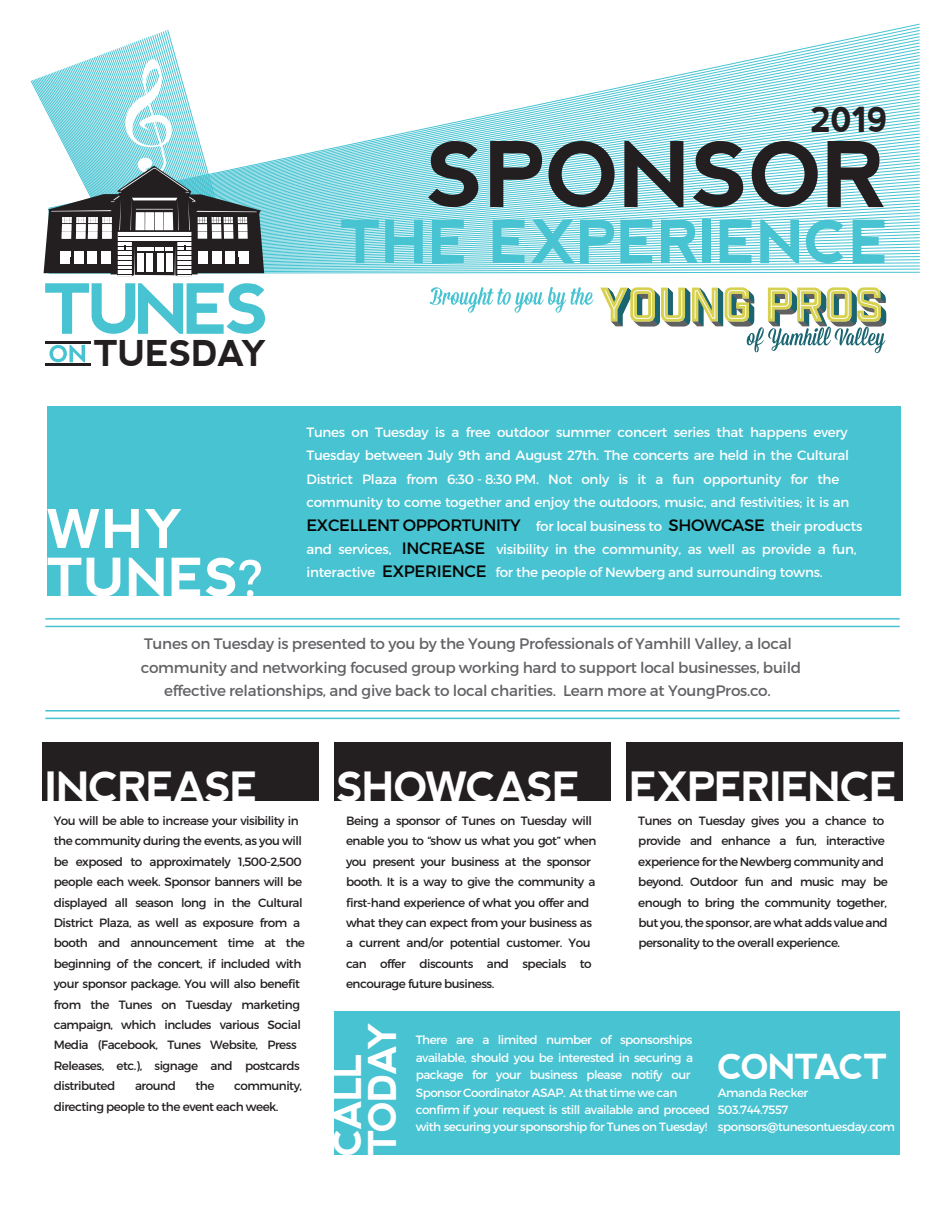
<style>
.page{position:relative;width:945px;height:1215px;background:#fff}
.page>*{position:absolute;margin:0;border:0;box-sizing:border-box;transform-origin:0 0}
.t1{font:700 90.15px "nevis";color:#231f20}
.t2{font:700 59.25px "nevis";color:#47c3d2}
.t3{font:700 53.25px/48.8px "nevis";color:#fff}
.t4{font:700 41.7px "nevis";letter-spacing:-.04em;color:#fff}
.t5{font:700 38.25px/35px "nevis";letter-spacing:-.055em;color:#fff}
.t6{font:700 35.55px "nevis";letter-spacing:-.02em;color:#231f20}
.t7{font:700 34.5px "nevis";letter-spacing:-.06em;color:#fff}
.t8{font:700 34.5px "nevis";color:#231f20}
.t9{font:15.15px/23.7px "Montserrat";letter-spacing:-.02em;color:#636366;text-align:center}
.t10{font:13.5px/23.4px "Montserrat";letter-spacing:-.02em;color:#fff}
.t11{font:12px/20.4px "Montserrat";letter-spacing:-.04em;color:#231f20}
.t12{font:12px/17.4px "Montserrat";letter-spacing:-.045em;color:#fff}
.s1{font-family:"Montserrat";font-weight:400}
.s2{font-size:16.5px;color:#040503}
</style>
<div class="page">
<div style="left:48px;top:407px;width:853px;height:189px;background:#47c3d2"></div>
<svg style="left:30px;top:29px;width:890px;height:247px"></svg>
<div style="left:137px;top:253px;width:7px;height:19px;background:#fff"></div>
<div style="left:146px;top:253px;width:7px;height:19px;background:#fff"></div>
<div style="left:157px;top:253px;width:7px;height:19px;background:#fff"></div>
<div style="left:166px;top:253px;width:7px;height:19px;background:#fff"></div>
<svg style="left:45px;top:283px;width:220px;height:51px"></svg>
<svg style="left:49px;top:345px;width:36px;height:17px"></svg>
<hr style="left:45px;top:341px;width:46px;height:3px;background:#231f20">
<hr style="left:45px;top:364px;width:46px;height:2px;background:#231f20">
<hr style="left:45px;top:618px;width:855px;height:2px;background:#47c3d2">
<hr style="left:45px;top:626px;width:855px;height:1px;background:#47c3d2">
<hr style="left:45px;top:710px;width:855px;height:2px;background:#47c3d2">
<hr style="left:45px;top:718px;width:855px;height:1px;background:#47c3d2">
<div style="left:42px;top:742px;width:276px;height:59px;background:#231f20"></div>
<div style="left:334px;top:742px;width:277px;height:59px;background:#231f20"></div>
<div style="left:627px;top:742px;width:276px;height:59px;background:#231f20"></div>
<div style="left:334px;top:1011px;width:566px;height:144px;background:#47c3d2"></div>
<svg style="left:600px;top:287px;width:286px;height:66px"></svg>
<svg style="left:430px;top:287px;width:164px;height:26px"></svg>
<h3 class="t8" style="left:810px;top:100px;width:80px">2019</h3>
<h1 class="t1" style="left:427px;top:123px;width:460px">SPONSOR</h1>
<h3 class="t6" style="left:93px;top:333px;width:176px">TUESDAY</h3>
<h3 class="t3" style="left:46px;top:504px;width:218px">WHY<br>TUNES<span class="s1">?</span></h3>
<h2 class="t2" style="left:340px;top:208px;width:551px">THE EXPERIENCE</h2>
<p class="t10" style="left:306px;top:420px;width:558px">Tunes on Tuesday is a free outdoor summer concert series that happens every Tuesday between July 9th and August 27th. The concerts are held in the Cultural District Plaza from 6:30 - 8:30 PM. Not only is it a fun opportunity for the community to come together and enjoy the outdoors, music, and festivities; it is an <span class="s2">EXCELLENT OPPORTUNITY</span> for local business to <span class="s2">SHOWCASE</span> their products and services, <span class="s2">INCREASE</span> visibility in the community, as well as provide a fun, interactive <span class="s2">EXPERIENCE</span> for the people of Newberg and surrounding towns.</p>
<p class="t9" style="left:141px;top:632px;width:662px">Tunes on Tuesday is presented to you by the Young Professionals of Yamhill Valley, a local community and networking focused group working hard to support local businesses, build effective relationships, and give back to local charities. Learn more at YoungPros.co.</p>
<h3 class="t4" style="left:45px;top:763px;width:215px">INCREASE</h3>
<h3 class="t4" style="left:337px;top:763px;width:563px">SHOWCASE EXPERIENCE</h3>
<p class="t11" style="left:54px;top:810px;width:253px">You will be able to increase your visibility in the community during the events, as you will be exposed to approximately 1,500-2,500 people each week. Sponsor banners will be displayed all season long in the Cultural District Plaza, as well as exposure from a booth and announcement time at the beginning of the concert, if included with your sponsor package. You will also benefit from the Tunes on Tuesday marketing campaign, which includes various Social Media (Facebook, Tunes Website, Press Releases, etc.), signage and postcards distributed</p>
<p class="t11" style="left:54px;top:1076px;width:250px;text-indent:180px">community, directing people to the event each week.</p>
<p class="t11" style="left:135px;top:1076px;width:42px">around</p>
<p class="t11" style="left:195px;top:1076px;width:21px">the</p>
<p class="t11" style="left:346px;top:810px;width:252px">Being a sponsor of Tunes on Tuesday will enable you to “show us what you got” when you present your business at the sponsor booth. It is a way to give the community a first-hand experience of what you offer and what they can expect from your business as a current and/or potential customer. You can offer discounts and specials to encourage future business.</p>
<p class="t11" style="left:638px;top:810px;width:251px">Tunes on Tuesday gives you a chance to provide and enhance a fun, interactive experience for the Newberg community and beyond. Outdoor fun and music may be enough to bring the community together, but you, the sponsor, are what adds value and personality to the overall experience.</p>
<h3 class="t5" style="left:330px;top:1156px;width:136px;rotate:-90deg">CALL<br>TODAY</h3>
<p class="t12" style="left:416px;top:1031px;width:296px">There are a limited number of sponsorships available, should you be interested in securing a package for your business please notify our Sponsor Coordinator ASAP. At that time we can confirm if your request is still available and proceed with securing your sponsorship for Tunes on Tuesday!</p>
<h3 class="t7" style="left:718px;top:1047px;width:172px">CONTACT</h3>
<p class="t12" style="left:718px;top:1084px;width:179px">Amanda Recker<br>503.744.7557 sponsors@tunesontuesday.com</p>
</div>
